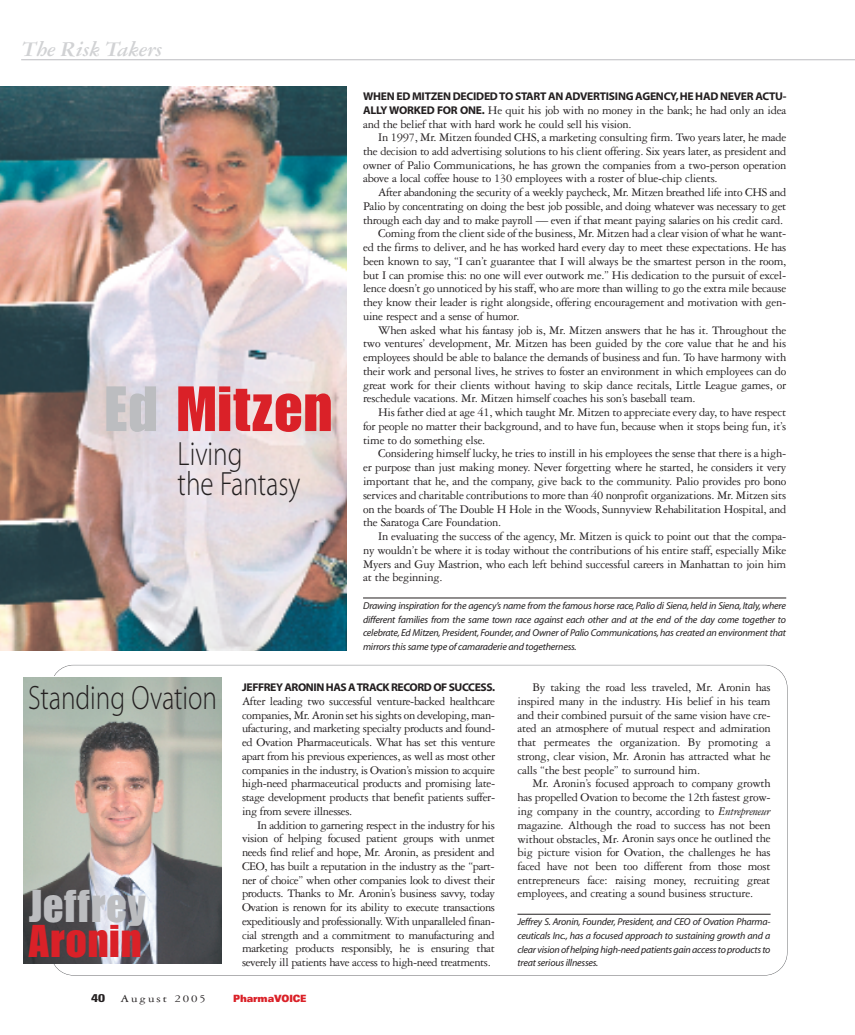
<style>
.page{position:relative;width:855px;height:1035px;background:#fff}
.page>*{position:absolute;margin:0;border:0;box-sizing:border-box;transform-origin:0 0}
.t1{font:62.5px "Impact";letter-spacing:.025em;color:#da2128}
.t2{font:45px "Impact";letter-spacing:.025em;color:#bcbdc0}
.t3{font:45px "Impact";letter-spacing:.025em;color:#da2128}
.t4{font:33.75px/30px "Myriad MM.215.600";color:#231f20;scale:.8 1}
.t5{font:italic 700 22.5px "Garamond Three";letter-spacing:-.025em;color:#d1d2d4}
.t6{font:12.5px/13.8px "Garamond Three";letter-spacing:-.02em;color:#231f20;text-align:justify}
.t7{font:11.25px "Myriad MM.700.600";letter-spacing:-.02em;color:#231f20}
.t8{font:11.25px "Garamond Three";letter-spacing:.15em;color:#231f20;scale:1.15 1}
.t9{font:700 condensed 11.25px "Univers";color:#231f20;scale:1.4 1}
.t10{font:10px/13.8px "Myriad MM It.400.600";letter-spacing:-.02em;color:#231f20;text-align:justify}
.t11{font:900 expanded 10px "Univers";letter-spacing:-.015em;color:#da2128;scale:.75 1}
.s1{color:#bcbdc0}
.s2{font-family:"Myriad MM.700.600";font-size:11.25px}
.s3{font-style:italic}
</style>
<div class="page">
<hr style="left:21px;top:60px;width:834px;height:1px;background:#bcbdc0">
<img style="left:0;top:86px;width:346px;height:564px">
<img style="left:24px;top:698px;width:198px;height:266px">
<hr style="left:363px;top:598px;width:423px;height:1px;background:#231f20">
<hr style="left:518px;top:914px;width:253px;height:1px;background:#231f20">
<h3 class="t5" style="left:22px;top:41px;width:142px">The Risk Takers</h3>
<h1 class="t1" style="left:105px;top:386px;width:229px"><span class="s1">Ed</span> Mitzen</h1>
<h3 class="t4" style="left:178px;top:441px;width:155px">Living<br>the Fantasy</h3>
<p class="t7" style="left:363px;top:92px;width:425px">WHEN ED MITZEN DECIDED TO START AN ADVERTISING AGENCY,HE HAD NEVER ACTU-</p>
<p class="t6" style="left:363px;top:104px;width:425px"><span class="s2">ALLY WORKED FOR ONE.</span> He quit his job with no money in the bank; he had only an idea and the belief that with hard work he could sell his vision.</p>
<p class="t6" style="left:363px;top:132px;width:425px;text-indent:15px">In 1997, Mr. Mitzen founded CHS, a marketing consulting firm. Two years later, he made the decision to add advertising solutions to his client offering. Six years later, as president and owner of Palio Communications, he has grown the companies from a two-person operation above a local coffee house to 130 employees with a roster of blue-chip clients.</p>
<p class="t6" style="left:378px;top:187px;width:410px">After abandoning the security of a weekly paycheck, Mr. Mitzen breathed life into CHS and</p>
<p class="t6" style="left:363px;top:200px;width:425px">Palio by concentrating on doing the best job possible, and doing whatever was necessary to get</p>
<p class="t6" style="left:363px;top:214px;width:422px">through each day and to make payroll — even if that meant paying salaries on his credit card.</p>
<p class="t6" style="left:378px;top:228px;width:410px">Coming from the client side of the business, Mr. Mitzen had a clear vision of what he want-</p>
<p class="t6" style="left:363px;top:242px;width:425px">ed the firms to deliver, and he has worked hard every day to meet these expectations. He has</p>
<p class="t6" style="left:363px;top:255px;width:425px">been known to say, “I can’t guarantee that I will always be the smartest person in the room,</p>
<p class="t6" style="left:363px;top:269px;width:425px">but I can promise this: no one will ever outwork me.” His dedication to the pursuit of excel-</p>
<p class="t6" style="left:363px;top:283px;width:425px">lence doesn’t go unnoticed by his staff, who are more than willing to go the extra mile because</p>
<p class="t6" style="left:363px;top:297px;width:425px">they know their leader is right alongside, offering encouragement and motivation with gen-</p>
<p class="t6" style="left:363px;top:310px;width:158px">uine respect and a sense of humor.</p>
<p class="t6" style="left:378px;top:324px;width:410px">When asked what his fantasy job is, Mr. Mitzen answers that he has it. Throughout the</p>
<p class="t6" style="left:363px;top:338px;width:425px">two ventures’ development, Mr. Mitzen has been guided by the core value that he and his</p>
<p class="t6" style="left:363px;top:352px;width:425px">employees should be able to balance the demands of business and fun. To have harmony with</p>
<p class="t6" style="left:363px;top:365px;width:425px">their work and personal lives, he strives to foster an environment in which employees can do</p>
<p class="t6" style="left:363px;top:379px;width:425px">great work for their clients without having to skip dance recitals, Little League games, or</p>
<p class="t6" style="left:363px;top:393px;width:334px">reschedule vacations. Mr. Mitzen himself coaches his son’s baseball team.</p>
<p class="t6" style="left:378px;top:407px;width:410px">His father died at age 41, which taught Mr. Mitzen to appreciate every day, to have respect</p>
<p class="t6" style="left:363px;top:420px;width:425px">for people no matter their background, and to have fun, because when it stops being fun, it’s</p>
<p class="t6" style="left:363px;top:434px;width:124px">time to do something else.</p>
<p class="t6" style="left:378px;top:448px;width:410px">Considering himself lucky, he tries to instill in his employees the sense that there is a high-</p>
<p class="t6" style="left:363px;top:462px;width:425px">er purpose than just making money. Never forgetting where he started, he considers it very</p>
<p class="t6" style="left:363px;top:475px;width:425px">important that he, and the company, give back to the community. Palio provides pro bono</p>
<p class="t6" style="left:363px;top:489px;width:425px">services and charitable contributions to more than 40 nonprofit organizations. Mr. Mitzen sits</p>
<p class="t6" style="left:363px;top:503px;width:425px">on the boards of The Double H Hole in the Woods, Sunnyview Rehabilitation Hospital, and</p>
<p class="t6" style="left:363px;top:517px;width:140px">the Saratoga Care Foundation.</p>
<p class="t6" style="left:378px;top:530px;width:410px">In evaluating the success of the agency, Mr. Mitzen is quick to point out that the compa-</p>
<p class="t6" style="left:363px;top:544px;width:425px">ny wouldn’t be where it is today without the contributions of his entire staff, especially Mike</p>
<p class="t6" style="left:363px;top:558px;width:425px">Myers and Guy Mastrion, who each left behind successful careers in Manhattan to join him</p>
<p class="t6" style="left:363px;top:572px;width:81px">at the beginning.</p>
<p class="t10" style="left:363px;top:599px;width:424px">Drawing inspiration for the agency’s name from the famous horse race, Palio di Siena, held in Siena, Italy, where different families from the same town race against each other and at the end of the day come together to celebrate, Ed Mitzen, President, Founder, and Owner of Palio Communications, has created an environment that mirrors this same type of camaraderie and togetherness.</p>
<h3 class="t4" style="left:28px;top:686px;width:238px">Standing Ovation</h3>
<h2 class="t2" style="left:29px;top:889px;width:119px">Jeffrey</h2>
<h2 class="t3" style="left:29px;top:924px;width:114px">Aronin</h2>
<p class="t7" style="left:242px;top:683px;width:255px">JEFFREY ARONIN HAS A TRACK RECORD OF SUCCESS.</p>
<p class="t6" style="left:242px;top:695px;width:255px">After leading two successful venture-backed healthcare companies, Mr. Aronin set his sights on developing, man&shy;ufacturing, and marketing specialty products and found&shy;ed Ovation Pharmaceuticals. What has set this venture apart from his previous experiences, as well as most other companies in the industry, is Ovation’s mission to acquire high-need pharmaceutical products and promising late&shy;stage development products that benefit patients suffer&shy;ing from severe illnesses.</p>
<p class="t6" style="left:242px;top:819px;width:255px;text-indent:15px">In addition to garnering respect in the industry for his vision of helping focused patient groups with unmet needs find relief and hope, Mr. Aronin, as president and CEO, has built a reputation in the industry as the “part&shy;ner of choice” when other companies look to divest their products. Thanks to Mr. Aronin’s business savvy, today Ovation is renown for its ability to execute transactions expeditiously and professionally. With unparalleled finan&shy;cial strength and a commitment to manufacturing and marketing products responsibly, he is ensuring that severely ill patients have access to high-need treatments.</p>
<p class="t9" style="left:91px;top:994px;width:11px">40</p>
<p class="t8" style="left:121px;top:995px;width:76px">August 2005</p>
<p class="t11" style="left:233px;top:995px;width:99px">PharmaVOICE</p>
<p class="t6" style="left:518px;top:682px;width:255px;text-indent:15px">By taking the road less traveled, Mr. Aronin has inspired many in the industry. His belief in his team and their combined pursuit of the same vision have cre&shy;ated an atmosphere of mutual respect and admiration that permeates the organization. By promoting a strong, clear vision, Mr. Aronin has attracted what he calls “the best people” to surround him.</p>
<p class="t6" style="left:518px;top:778px;width:255px;text-indent:15px">Mr. Aronin’s focused approach to company growth has propelled Ovation to become the 12th fastest grow&shy;ing company in the country, according to <span class="s3">Entrepreneur </span>magazine. Although the road to success has not been without obstacles, Mr. Aronin says once he outlined the big picture vision for Ovation, the challenges he has faced have not been too different from those most entrepreneurs face: raising money, recruiting great employees, and creating a sound business structure.</p>
<p class="t10" style="left:518px;top:916px;width:255px">Jeffrey S. Aronin, Founder, President, and CEO of Ovation Pharma&shy;ceuticals Inc., has a focused approach to sustaining growth and a clear vision of helping high-need patients gain access to products to treat serious illnesses.</p>
</div>
